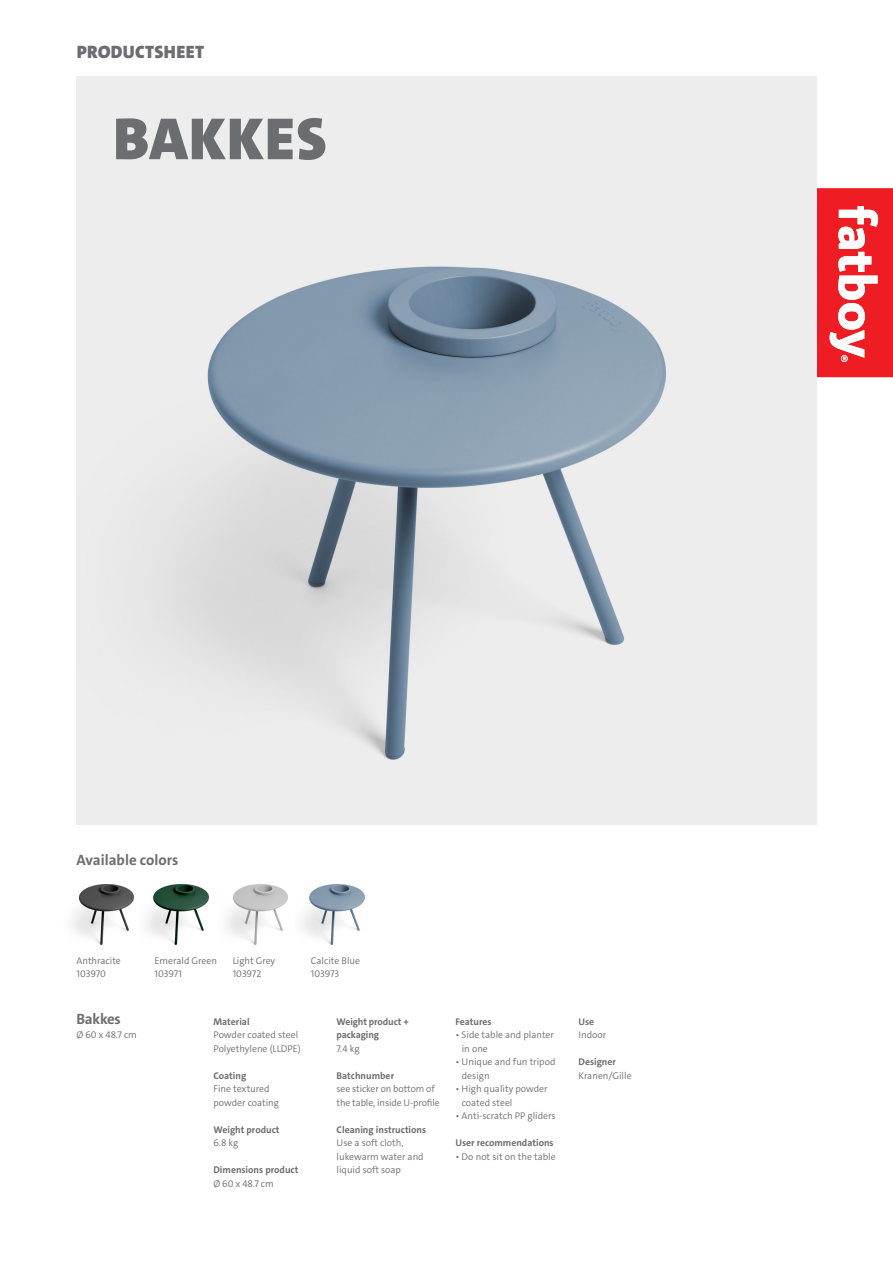
<style>
.page{position:relative;width:893px;height:1263px;background:#fff}
.page>*{position:absolute;margin:0;border:0;box-sizing:border-box;transform-origin:0 0}
.t1{font:900 60px "The Sans C4 s";letter-spacing:.02em;color:#6c6d70}
.t2{font:900 18px "The Sans C4 s";letter-spacing:.02em;color:#6c6d70}
.t3{font:700 15px "The Sans C4 s";color:#6c6d70}
.t4{font:300 9.75px/13.5px "The Sans C4 s";color:#6c6d70}
.t5{font:700 9.75px/13.5px "The Sans C4 s";color:#6c6d70}
.s1{font-weight:700}
</style>
<div class="page">
<svg style="left:816px;top:188px;width:77px;height:189px"></svg>
<img style="left:72px;top:884px;width:137px;height:61px">
<img style="left:226px;top:884px;width:62px;height:61px">
<img style="left:302px;top:884px;width:63px;height:61px">
<img style="left:77px;top:77px;width:739px;height:748px">
<p class="t2" style="left:77px;top:40px;width:129px">PRODUCTSHEET</p>
<p class="t1" style="left:113px;top:100px;width:215px">BAKKES</p>
<p class="t3" style="left:77px;top:850px;width:103px">Available colors</p>
<p class="t4" style="left:77px;top:954px;width:46px">Anthracite</p>
<p class="t4" style="left:77px;top:967px;width:31px">103970</p>
<p class="t3" style="left:77px;top:1010px;width:46px">Bakkes</p>
<p class="t4" style="left:77px;top:1028px;width:62px">Ø 60 x 48.7 cm</p>
<p class="t4" style="left:155px;top:954px;width:64px">Emerald Green</p>
<p class="t4" style="left:155px;top:967px;width:29px">103971</p>
<p class="t4" style="left:233px;top:954px;width:44px">Light Grey</p>
<p class="t4" style="left:233px;top:967px;width:30px">103972</p>
<p class="t4" style="left:311px;top:954px;width:51px">Calcite Blue</p>
<p class="t4" style="left:311px;top:967px;width:30px">103973</p>
<p class="t5" style="left:213px;top:1015px;width:38px">Material</p>
<p class="t4" style="left:213px;top:1028px;width:89px">Powder coated steel<br>Polyethylene (LLDPE)</p>
<p class="t5" style="left:213px;top:1069px;width:34px">Coating</p>
<p class="t4" style="left:213px;top:1082px;width:58px">Fine textured</p>
<p class="t4" style="left:213px;top:1096px;width:67px">powder coating</p>
<p class="t5" style="left:213px;top:1123px;width:68px">Weight product</p>
<p class="t4" style="left:213px;top:1136px;width:26px">6.8 kg</p>
<p class="t5" style="left:213px;top:1163px;width:87px">Dimensions product</p>
<p class="t4" style="left:213px;top:1177px;width:62px">Ø 60 x 48.7 cm</p>
<p class="t5" style="left:337px;top:1015px;width:74px">Weight product + packaging</p>
<p class="t4" style="left:337px;top:1042px;width:25px">7.4 kg</p>
<p class="t4" style="left:337px;top:1069px;width:105px"><span class="s1">Batchnumber<br></span>see sticker on bottom of the table, inside U-profile</p>
<p class="t4" style="left:337px;top:1123px;width:91px"><span class="s1">Cleaning instructions<br></span>Use a soft cloth, lukewarm water and liquid soft soap</p>
<p class="t5" style="left:455px;top:1015px;width:38px">Features</p>
<p class="t4" style="left:455px;top:1028px;width:100px">• Side table and planter</p>
<p class="t4" style="left:462px;top:1042px;width:28px">in one</p>
<p class="t4" style="left:455px;top:1055px;width:102px">• Unique and fun tripod</p>
<p class="t4" style="left:462px;top:1069px;width:29px">design</p>
<p class="t4" style="left:455px;top:1082px;width:94px">• High quality powder</p>
<p class="t4" style="left:462px;top:1096px;width:52px">coated steel</p>
<p class="t4" style="left:455px;top:1109px;width:102px">• Anti-scratch PP gliders</p>
<p class="t5" style="left:455px;top:1136px;width:100px">User recommendations</p>
<p class="t4" style="left:455px;top:1150px;width:102px">• Do not sit on the table</p>
<p class="t4" style="left:578px;top:1015px;width:29px"><span class="s1">Use<br></span>Indoor</p>
<p class="t4" style="left:578px;top:1055px;width:55px"><span class="s1">Designer<br></span>Kranen/Gille</p>
</div>
